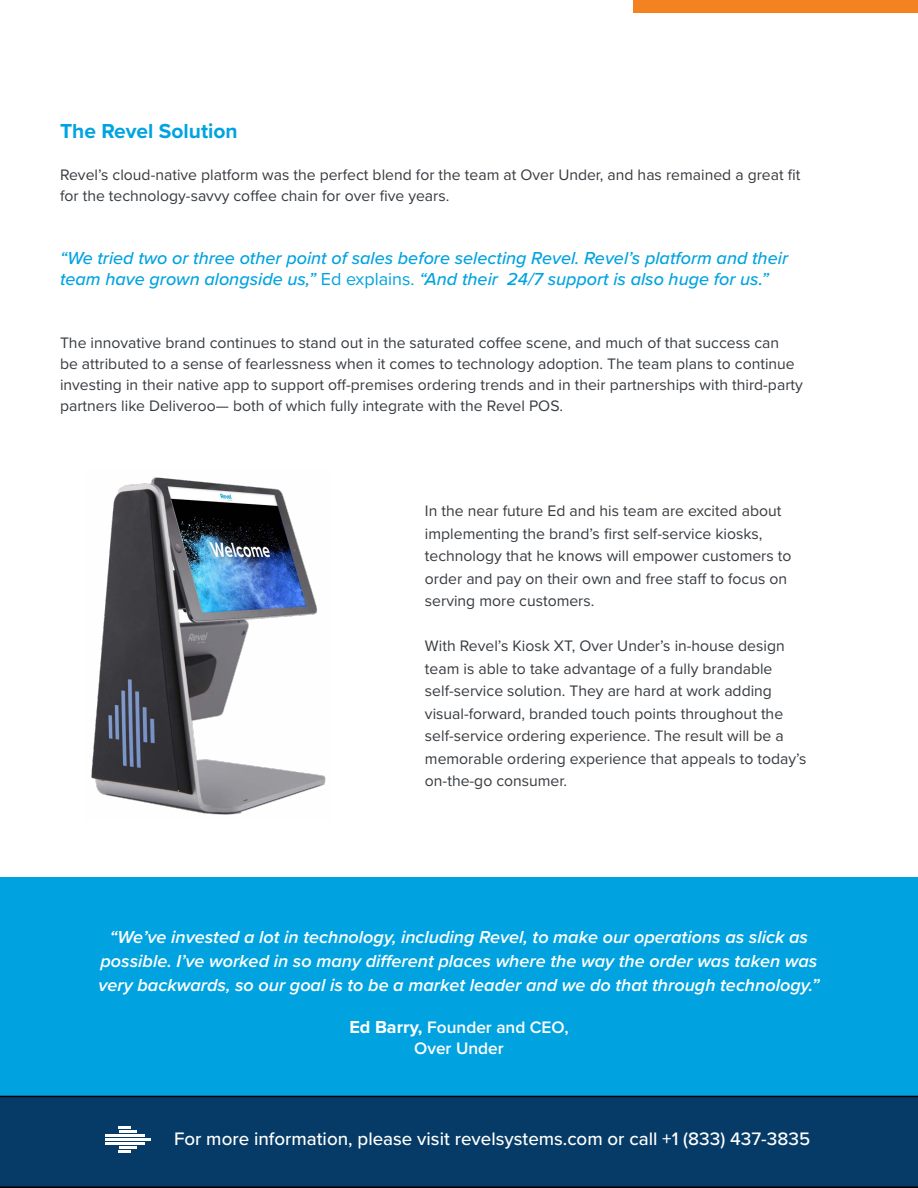
<style>
.page{position:relative;width:918px;height:1188px;background:#fff}
.page>*{position:absolute;margin:0;border:0;box-sizing:border-box;transform-origin:0 0}
.t1{font:700 21px "Proxima Nova";color:#00a3e0}
.t2{font:500 18.75px "Proxima Nova";color:#fff}
.t3{font:italic 600 18px/24px "Proxima Nova";color:#fff;text-align:center}
.t4{font:italic 500 18px/21px "Proxima Nova";color:#00a3e0}
.t5{font:600 17.25px/20.7px "Proxima Nova";color:#fff;text-align:center}
.t6{font:15.75px/22.5px "Proxima Nova";color:#373b40}
.s1{font-weight:400;font-style:normal}
.s2{font-weight:700;font-size:18px}
</style>
<div class="page">
<div style="left:0;top:877px;width:918px;height:225px;background:#00a3e0"></div>
<div style="left:0;top:1096px;width:918px;height:92px;background:#053b66"></div>
<svg style="left:119px;top:1126px;width:12px;height:2px"></svg>
<svg style="left:119px;top:1147px;width:18px;height:6px"></svg>
<hr style="left:119px;top:1130px;width:18px;height:3px;background:#fff">
<hr style="left:105px;top:1143px;width:39px;height:2px;background:#fff">
<hr style="left:105px;top:1139px;width:46px;height:2px;background:#fff">
<hr style="left:105px;top:1135px;width:39px;height:2px;background:#fff">
<img style="left:91px;top:477px;width:235px;height:338px">
<div style="left:633px;top:0;width:285px;height:12px;background:#f58220"></div>
<h1 class="t1" style="left:60px;top:115px;width:179px">The Revel Solution</h1>
<p class="t6" style="left:60px;top:163px;width:742px;line-height:21px">Revel’s cloud-native platform was the perfect blend for the team at Over Under, and has remained a great fit for the technology-savvy coffee chain for over five years.</p>
<p class="t4" style="left:60px;top:246px;width:730px">“We tried two or three other point of sales before selecting Revel. Revel’s platform and their team have grown alongside us,” <span class="s1">Ed explains.</span> “And their 24/7 support is also huge for us.”</p>
<p class="t6" style="left:60px;top:331px;width:744px;line-height:21px">The innovative brand continues to stand out in the saturated coffee scene, and much of that success can<br>be attributed to a sense of fearlessness when it comes to technology adoption. The team plans to continue investing in their native app to support off-premises ordering trends and in their partnerships with third-party partners like Deliveroo— both of which fully integrate with the Revel POS.</p>
<p class="t6" style="left:425px;top:499px;width:368px">In the near future Ed and his team are excited about implementing the brand’s first self-service kiosks, technology that he knows will empower customers to order and pay on their own and free staff to focus on serving more customers.</p>
<p class="t6" style="left:425px;top:634px;width:383px">With Revel’s Kiosk XT, Over Under’s in-house design team is able to take advantage of a fully brandable self-service solution. They are hard at work adding visual-forward, branded touch points throughout the self-service ordering experience. The result will be a memorable ordering experience that appeals to today’s on-the-go consumer.</p>
<p class="t3" style="left:98px;top:924px;width:723px">“We’ve invested a lot in technology, including Revel, to make our operations as slick as possible. I’ve worked in so many different places where the way the order was taken was very backwards, so our goal is to be a market leader and we do that through technology.”</p>
<p class="t5" style="left:349px;top:1016px;width:221px"><span class="s2">Ed Barry,</span> Founder and CEO,<br>Over Under</p>
<p class="t2" style="left:174px;top:1125px;width:638px">For more information, please visit revelsystems.com or call +1 (833) 437-3835</p>
</div>
